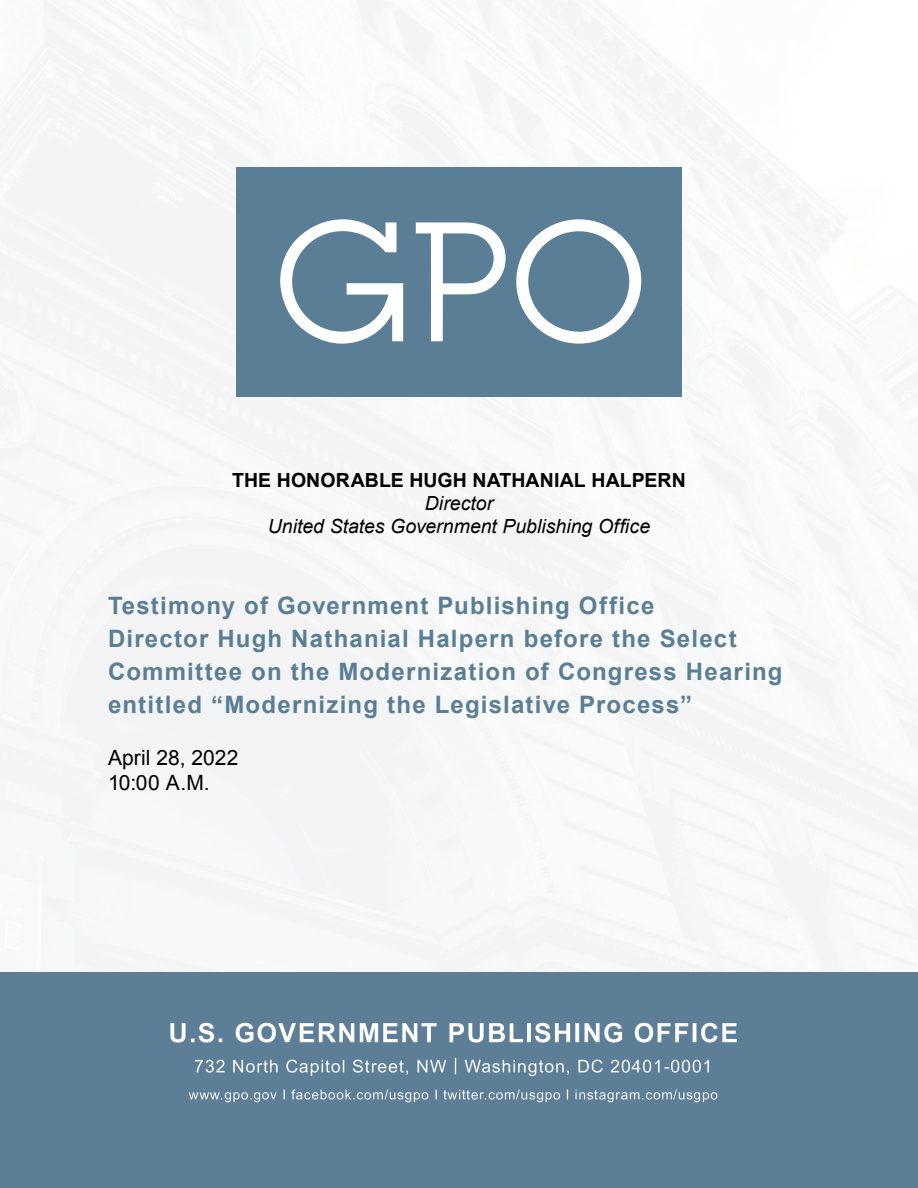
<style>
.page{position:relative;width:918px;height:1188px;background:#fff}
.page>*{position:absolute;margin:0;border:0;box-sizing:border-box;transform-origin:0 0}
.t1{font:700 24px/33px "Arial";letter-spacing:.05em;color:#597e96}
.t2{font:21px/25.2px "Arial";color:#000}
.t3{font:italic 19.5px/23.4px "Arial";color:#000;text-align:center}
.t4{font:700 19.5px "Arial";letter-spacing:.005em;color:#000}
</style>
<div class="page">
<img style="left:0;top:0;width:918px;height:1188px">
<div style="left:236px;top:168px;width:446px;height:229px;background:#597e96"></div>
<svg style="left:280px;top:219px;width:123px;height:125px"></svg>
<svg style="left:416px;top:222px;width:90px;height:119px"></svg>
<svg style="left:516px;top:219px;width:125px;height:125px"></svg>
<p class="t4" style="left:232px;top:467px;width:455px">THE HONORABLE HUGH NATHANIAL HALPERN</p>
<p class="t3" style="left:268px;top:492px;width:384px">Director<br>United States Government Publishing Office</p>
<p class="t1" style="left:108px;top:589px;width:676px">Testimony of Government Publishing Office<br>Director Hugh Nathanial Halpern before the Select Committee on the Modernization of Congress Hearing entitled “Modernizing the Legislative Process”</p>
<p class="t2" style="left:108px;top:745px;width:132px">April 28, 2022<br>10:00 A.M.</p>
</div>
